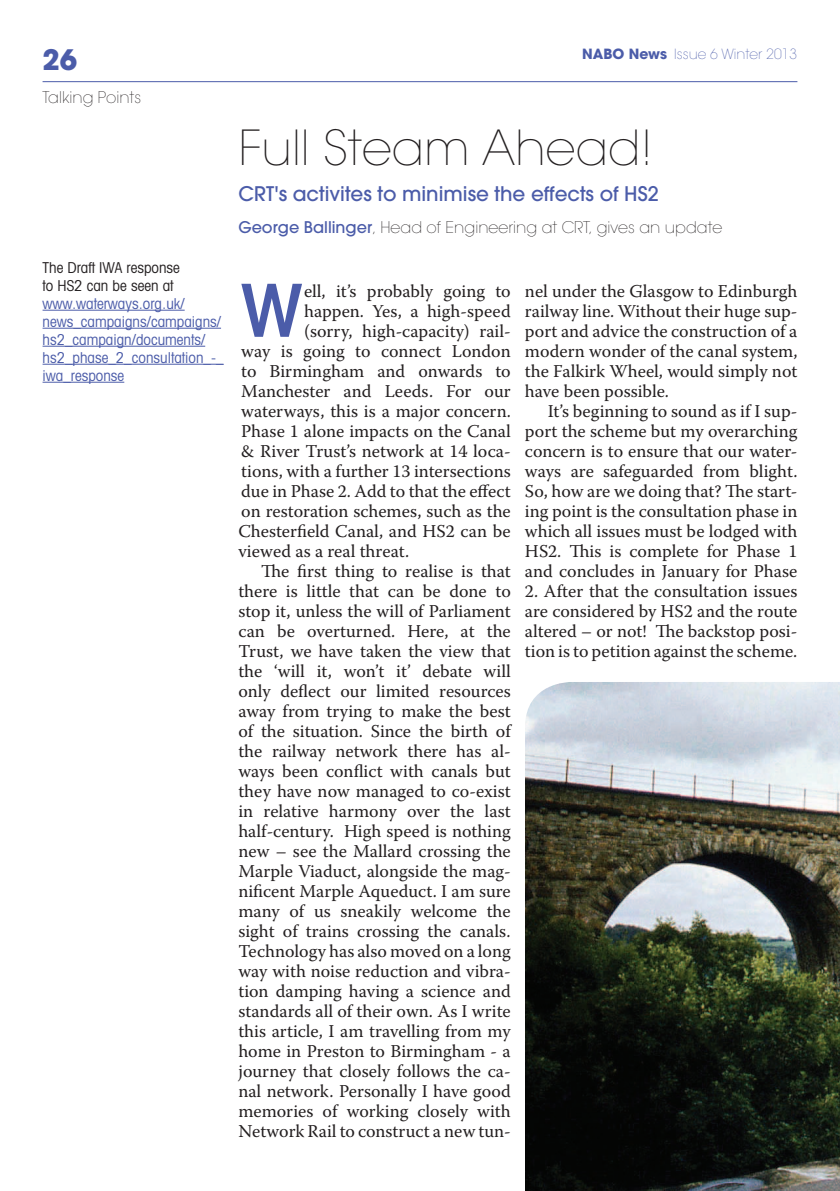
<style>
.page{position:relative;width:840px;height:1191px;background:#fff}
.page>*{position:absolute;margin:0;border:0;box-sizing:border-box;transform-origin:0 0}
.Body_intro{font:600 condensed 73.2px "Avant Garde";color:#4b5ca9}
.head{font:200 48px "Avant Garde";color:#231f20}
.t1{font:700 28px "Avant Garde";color:#4b5ca9}
.head_sub{font:500 20px "Avant Garde";color:#4b5ca9}
.body_main{font:18px/20px "Warnock Pro";color:#231f20;text-align:justify}
.Body_intro-2{font:18px "Warnock Pro";color:#231f20}
.head_intro{font:200 16px "Avant Garde";color:#231f20}
.byline{font:200 16px "Avant Garde";color:#231f20}
.pullout_body{font:condensed 15px/18px "Avant Garde";color:#4b5ca9}
.t2{font:200 14px "Avant Garde";color:#4b5ca9}
.s1{color:#231f20}
.s2{font-weight:700}
.s3{font-weight:500;color:#4b5ca9}
</style>
<div class="page">
<hr style="left:43px;top:81px;width:754px;height:1px;background:#4b5ca9">
<hr style="left:43px;top:310px;width:141px;height:1px;background:#4b5ca9">
<hr style="left:43px;top:328px;width:178px;height:1px;background:#4b5ca9">
<hr style="left:43px;top:346px;width:162px;height:1px;background:#4b5ca9">
<hr style="left:43px;top:364px;width:180px;height:1px;background:#4b5ca9">
<hr style="left:43px;top:382px;width:81px;height:1px;background:#4b5ca9">
<img style="left:525px;top:682px;width:314px;height:509px">
<h3 class="t1" style="left:43px;top:42px;width:36px">26</h3>
<p class="byline" style="left:43px;top:88px;width:100px">Talking Points</p>
<p class="pullout_body" style="left:43px;top:258px;width:182px"><span class="s1">The Draft IWA response<br>to HS2 can be seen at </span>www.waterways.org.uk/ news_campaigns/campaigns/ hs2_campaign/documents/ hs2_phase_2_consultation_-_ iwa_response</p>
<p class="t2" style="left:582px;top:46px;width:216px"><span class="s2">NABO News</span> Issue 6 Winter 2013</p>
<p class="head" style="left:238px;top:119px;width:416px">Full Steam Ahead!</p>
<p class="head_sub" style="left:238px;top:181px;width:421px">CRT's activites to minimise the effects of HS2</p>
<p class="head_intro" style="left:238px;top:218px;width:485px"><span class="s3">George Ballinger</span>, Head of Engineering at CRT, gives an update</p>
<p class="Body_intro" style="left:241px;top:266px;width:63px">W</p>
<p class="Body_intro-2" style="left:304px;top:280px;width:208px">ell, it’s probably going to</p>
<p class="Body_intro-2" style="left:304px;top:300px;width:208px">happen. Yes, a high-speed</p>
<p class="Body_intro-2" style="left:304px;top:320px;width:208px">(sorry, high-capacity) rail-</p>
<p class="Body_intro-2" style="left:241px;top:340px;width:271px">way is going to connect London</p>
<p class="Body_intro-2" style="left:241px;top:360px;width:271px">to Birmingham and onwards to</p>
<p class="Body_intro-2" style="left:241px;top:380px;width:271px">Manchester and Leeds. For our</p>
<p class="Body_intro-2" style="left:241px;top:400px;width:271px">waterways, this is a major concern.</p>
<p class="Body_intro-2" style="left:241px;top:420px;width:271px">Phase 1 alone impacts on the Canal</p>
<p class="Body_intro-2" style="left:241px;top:440px;width:271px">&amp; River Trust’s network at 14 loca-</p>
<p class="Body_intro-2" style="left:241px;top:460px;width:271px">tions, with a further 13 intersections</p>
<p class="Body_intro-2" style="left:241px;top:480px;width:271px">due in Phase 2. Add to that the effect</p>
<p class="Body_intro-2" style="left:241px;top:500px;width:271px">on restoration schemes, such as the</p>
<p class="Body_intro-2" style="left:238px;top:520px;width:274px">Chesterfield Canal, and HS2 can be</p>
<p class="Body_intro-2" style="left:238px;top:540px;width:172px">viewed as a real threat.</p>
<p class="body_main" style="left:238px;top:560px;width:274px;text-indent:23px">The first thing to realise is that there is little that can be done to stop it, unless the will of Parliament can be overturned. Here, at the Trust, we have taken the view that the ‘will it, won’t it’ debate will only deflect our limited resources away from trying to make the best of the situation. Since the birth of the railway network there has al&shy;ways been conflict with canals but they have now managed to co-exist in relative harmony over the last half-century. High speed is nothing new – see the Mallard crossing the Marple Viaduct, alongside the mag&shy;nificent Marple Aqueduct. I am sure many of us sneakily welcome the sight of trains crossing the canals.<br>Technology has also moved on a long way with noise reduction and vibra&shy;tion damping having a science and standards all of their own. As I write this article, I am travelling from my home in Preston to Birmingham - a journey that closely follows the ca&shy;nal network. Personally I have good memories of working closely with Network Rail to construct a new tun-</p>
<p class="body_main" style="left:524px;top:280px;width:274px">nel under the Glasgow to Edinburgh railway line. Without their huge sup&shy;port and advice the construction of a modern wonder of the canal system, the Falkirk Wheel, would simply not have been possible.</p>
<p class="body_main" style="left:524px;top:400px;width:274px;text-indent:23px">It’s beginning to sound as if I sup&shy;port the scheme but my overarching concern is to ensure that our water&shy;ways are safeguarded from blight.<br>So, how are we doing that? The start&shy;ing point is the consultation phase in which all issues must be lodged with HS2. This is complete for Phase 1 and concludes in January for Phase</p>
<p class="body_main" style="left:524px;top:580px;width:274px">2. After that the consultation issues are considered by HS2 and the route altered – or not! The backstop posi&shy;tion is to petition against the scheme.</p>
</div>
